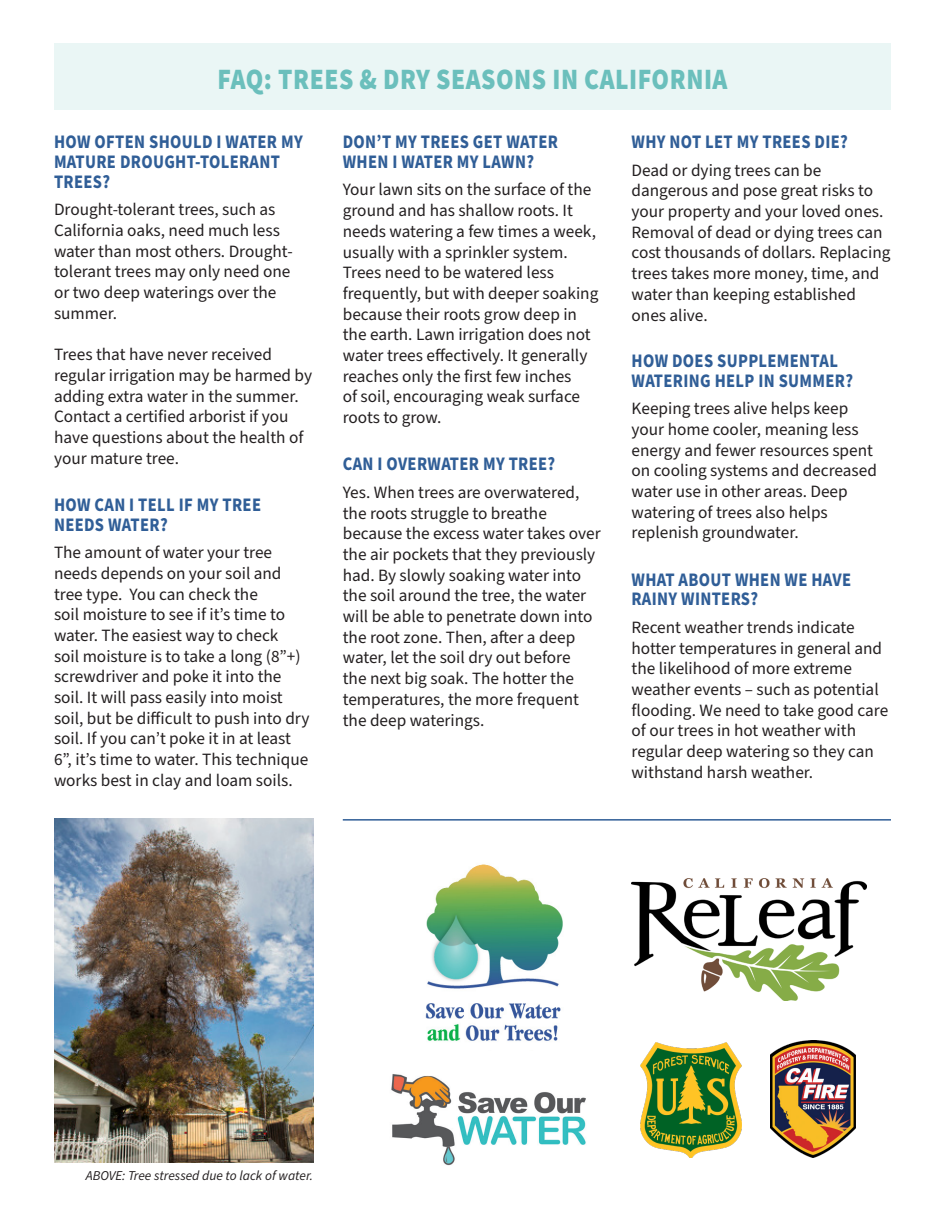
<style>
.page{position:relative;width:945px;height:1215px;background:#fff}
.page>*{position:absolute;margin:0;border:0;box-sizing:border-box;transform-origin:0 0}
.t1{font:900 29.55px "Source Sans Pro";letter-spacing:.02em;color:#6bbfbc;scale:.86 1}
.t2{font:700 19.2px/19.8px "Source Sans Pro";letter-spacing:.02em;color:#305e97;scale:.86 1}
.t3{font:17.25px/20.7px "Source Sans Pro";color:#231f20}
.t4{font:italic 13.5px "Source Sans Pro";color:#231f20}
</style>
<div class="page">
<div style="left:54px;top:43px;width:837px;height:66px;background:#eaf6f5"></div>
<img style="left:425px;top:864px;width:138px;height:177px">
<img style="left:54px;top:818px;width:260px;height:345px">
<img style="left:641px;top:1043px;width:100px;height:114px">
<img style="left:770px;top:1040px;width:86px;height:117px">
<img style="left:632px;top:879px;width:235px;height:121px">
<img style="left:391px;top:1074px;width:195px;height:92px">
<hr style="left:343px;top:819px;width:548px;height:2px;background:#305e97">
<h1 class="t1" style="left:218px;top:59px;width:594px">FAQ: TREES &amp; DRY SEASONS IN CALIFORNIA</h1>
<p class="t2" style="left:54px;top:132px;width:291px">HOW OFTEN SHOULD I WATER MY<br>MATURE DROUGHT-TOLERANT<br>TREES?</p>
<p class="t3" style="left:54px;top:200px;width:240px">Drought-tolerant trees, such as<br>California oaks, need much less water than most others. Drought&shy;tolerant trees may only need one or two deep waterings over the summer.</p>
<p class="t3" style="left:54px;top:345px;width:260px">Trees that have never received regular irrigation may be harmed by adding extra water in the summer.<br>Contact a certified arborist if you have questions about the health of your mature tree.</p>
<p class="t2" style="left:54px;top:495px;width:242px">HOW CAN I TELL IF MY TREE<br>NEEDS WATER?</p>
<p class="t3" style="left:54px;top:543px;width:257px">The amount of water your tree needs depends on your soil and tree type. You can check the<br>soil moisture to see if it’s time to water. The easiest way to check<br>soil moisture is to take a long (8”+) screwdriver and poke it into the soil. It will pass easily into moist soil, but be difficult to push into dry soil. If you can’t poke it in at least 6”, it’s time to water. This technique works best in clay and loam soils.</p>
<p class="t2" style="left:343px;top:132px;width:252px">DON’T MY TREES GET WATER<br>WHEN I WATER MY LAWN?</p>
<p class="t3" style="left:343px;top:180px;width:257px">Your lawn sits on the surface of the ground and has shallow roots. It needs watering a few times a week, usually with a sprinkler system.<br>Trees need to be watered less frequently, but with deeper soaking because their roots grow deep in the earth. Lawn irrigation does not water trees effectively. It generally reaches only the first few inches<br>of soil, encouraging weak surface roots to grow.</p>
<p class="t2" style="left:343px;top:455px;width:249px">CAN I OVERWATER MY TREE?</p>
<p class="t3" style="left:343px;top:482px;width:259px">Yes. When trees are overwatered, the roots struggle to breathe because the excess water takes over the air pockets that they previously had. By slowly soaking water into the soil around the tree, the water will be able to penetrate down into the root zone. Then, after a deep water, let the soil dry out before<br>the next big soak. The hotter the temperatures, the more frequent the deep waterings.</p>
<p class="t2" style="left:632px;top:132px;width:253px">WHY NOT LET MY TREES DIE?</p>
<p class="t3" style="left:632px;top:160px;width:260px">Dead or dying trees can be dangerous and pose great risks to your property and your loved ones.<br>Removal of dead or dying trees can cost thousands of dollars. Replacing trees takes more money, time, and water than keeping established ones alive.</p>
<p class="t2" style="left:632px;top:351px;width:259px">HOW DOES SUPPLEMENTAL<br>WATERING HELP IN SUMMER?</p>
<p class="t3" style="left:632px;top:399px;width:247px">Keeping trees alive helps keep your home cooler, meaning less energy and fewer resources spent on cooling systems and decreased water use in other areas. Deep watering of trees also helps replenish groundwater.</p>
<p class="t2" style="left:632px;top:570px;width:257px">WHAT ABOUT WHEN WE HAVE<br>RAINY WINTERS?</p>
<p class="t3" style="left:632px;top:617px;width:258px">Recent weather trends indicate hotter temperatures in general and the likelihood of more extreme weather events – such as potential flooding. We need to take good care of our trees in hot weather with regular deep watering so they can withstand harsh weather.</p>
<p class="t4" style="left:86px;top:1166px;width:229px">ABOVE: Tree stressed due to lack of water.</p>
</div>
